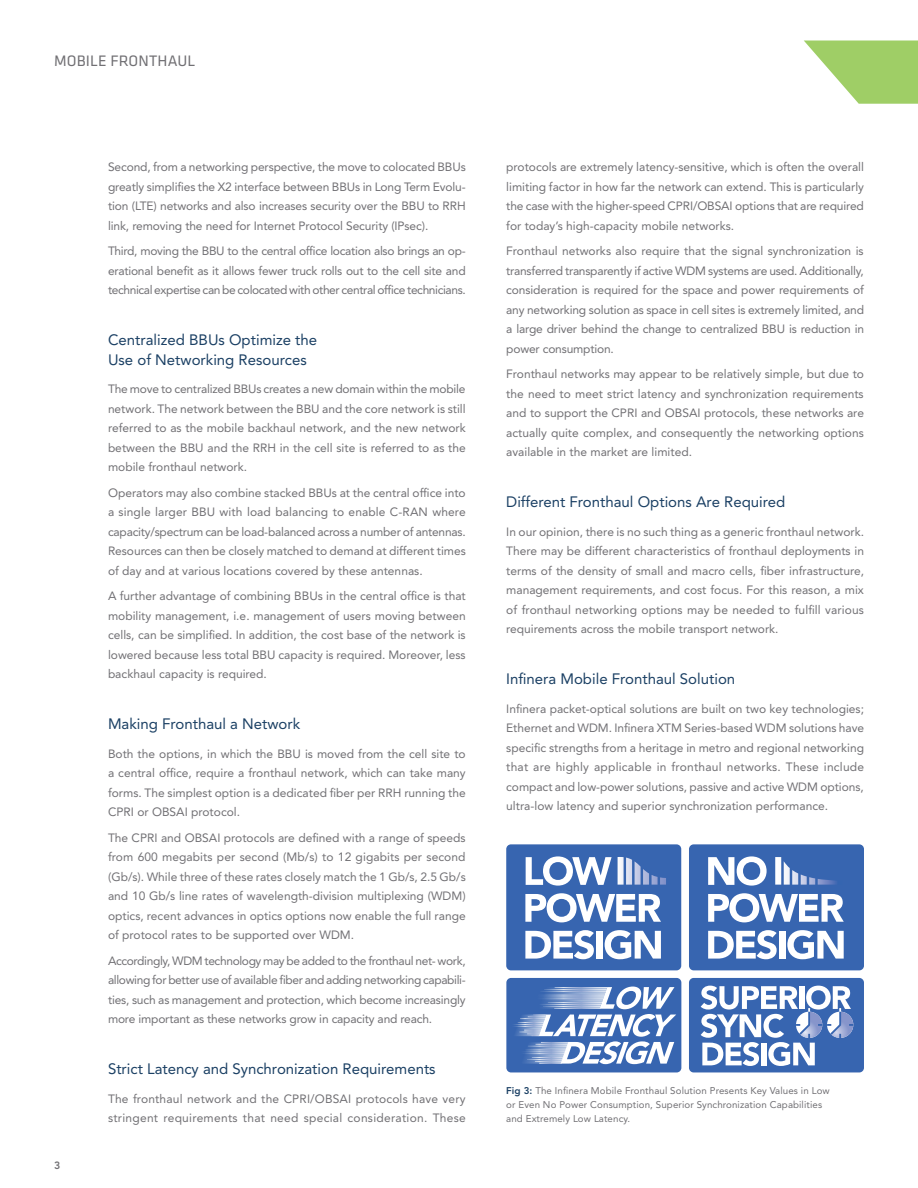
<style>
.page{position:relative;width:918px;height:1188px;background:#fff}
.page>*{position:absolute;margin:0;border:0;box-sizing:border-box;transform-origin:0 0}
.t1{font:15.75px "Klavika";letter-spacing:.01em;color:#717074}
.t2{font:15px/19.5px "Avenir LT Std";color:#1b4064}
.t3{font:12px/19.5px "Avenir LT Std";color:#717074;text-align:justify}
.t4{font:12px/19.5px "Avenir LT Std";letter-spacing:.025em;color:#717074}
.t5{font:800 10.5px "Avenir LT Std";color:#717074}
.t6{font:9.75px/14.2px "Avenir LT Std";letter-spacing:.01em;color:#717074}
.s1{font-weight:800;color:#1b4064}
</style>
<div class="page">
<svg style="left:804px;top:40px;width:114px;height:64px"></svg>
<div style="left:689px;top:978px;width:175px;height:94px;background:#3765b0;border-radius:5px"></div>
<svg style="left:701px;top:986px;width:152px;height:80px"></svg>
<div style="left:506px;top:978px;width:175px;height:94px;background:#3765b0;border-radius:5px"></div>
<svg style="left:514px;top:987px;width:162px;height:77px"></svg>
<div style="left:689px;top:844px;width:175px;height:126px;background:#3765b0;border-radius:5px"></div>
<svg style="left:708px;top:856px;width:59px;height:30px"></svg>
<svg style="left:708px;top:893px;width:136px;height:29px"></svg>
<svg style="left:708px;top:930px;width:69px;height:29px"></svg>
<div style="left:779px;top:931px;width:6px;height:28px;background:#fff"></div>
<svg style="left:787px;top:930px;width:57px;height:29px"></svg>
<svg style="left:775px;top:857px;width:61px;height:28px"></svg>
<div style="left:506px;top:844px;width:175px;height:126px;background:#3765b0;border-radius:5px"></div>
<svg style="left:526px;top:856px;width:86px;height:30px"></svg>
<svg style="left:525px;top:893px;width:136px;height:29px"></svg>
<svg style="left:525px;top:930px;width:69px;height:29px"></svg>
<div style="left:596px;top:931px;width:7px;height:28px;background:#fff"></div>
<svg style="left:605px;top:930px;width:56px;height:29px"></svg>
<svg style="left:618px;top:857px;width:48px;height:28px"></svg>
<h1 class="t1" style="left:54px;top:50px;width:143px">MOBILE FRONTHAUL</h1>
<p class="t5" style="left:54px;top:1159px;width:8px">3</p>
<p class="t3" style="left:108px;top:157px;width:359px">Second, from a networking perspective, the move to colocated BBUs greatly simplifies the X2 interface between BBUs in Long Term Evolu&shy;tion (LTE) networks and also increases security over the BBU to RRH link, removing the need for Internet Protocol Security (IPsec).</p>
<p class="t3" style="left:108px;top:241px;width:359px">Third, moving the BBU to the central office location also brings an op&shy;erational benefit as it allows fewer truck rolls out to the cell site and technical expertise can be colocated with other central office technicians.</p>
<p class="t2" style="left:108px;top:330px;width:211px">Centralized BBUs Optimize the<br>Use of Networking Resources</p>
<p class="t3" style="left:108px;top:379px;width:359px">The move to centralized BBUs creates a new domain within the mobile network. The network between the BBU and the core network is still referred to as the mobile backhaul network, and the new network between the BBU and the RRH in the cell site is referred to as the mobile fronthaul network.</p>
<p class="t3" style="left:108px;top:483px;width:359px">Operators may also combine stacked BBUs at the central office into a single larger BBU with load balancing to enable C-RAN where capacity/spectrum can be load-balanced across a number of antennas.<br>Resources can then be closely matched to demand at different times of day and at various locations covered by these antennas.</p>
<p class="t3" style="left:108px;top:586px;width:359px">A further advantage of combining BBUs in the central office is that mobility management, i.e. management of users moving between cells, can be simplified. In addition, the cost base of the network is lowered because less total BBU capacity is required. Moreover, less backhaul capacity is required.</p>
<p class="t2" style="left:108px;top:714px;width:194px">Making Fronthaul a Network</p>
<p class="t3" style="left:108px;top:744px;width:359px">Both the options, in which the BBU is moved from the cell site to a central office, require a fronthaul network, which can take many forms. The simplest option is a dedicated fiber per RRH running the CPRI or OBSAI protocol.</p>
<p class="t3" style="left:108px;top:828px;width:359px">The CPRI and OBSAI protocols are defined with a range of speeds from 600 megabits per second (Mb/s) to 12 gigabits per second (Gb/s). While three of these rates closely match the 1 Gb/s, 2.5 Gb/s and 10 Gb/s line rates of wavelength-division multiplexing (WDM) optics, recent advances in optics options now enable the full range of protocol rates to be supported over WDM.</p>
<p class="t3" style="left:108px;top:951px;width:359px">Accordingly, WDM technology may be added to the fronthaul net- work, allowing for better use of available fiber and adding networking capabili&shy;ties, such as management and protection, which become increasingly more important as these networks grow in capacity and reach.</p>
<p class="t2" style="left:108px;top:1059px;width:329px">Strict Latency and Synchronization Requirements</p>
<p class="t4" style="left:108px;top:1089px;width:359px">The fronthaul network and the CPRI/OBSAI protocols have very stringent requirements that need special consideration. These</p>
<p class="t3" style="left:506px;top:157px;width:359px">protocols are extremely latency-sensitive, which is often the overall limiting factor in how far the network can extend. This is particularly the case with the higher-speed CPRI/OBSAI options that are required for today’s high-capacity mobile networks.</p>
<p class="t3" style="left:506px;top:241px;width:359px">Fronthaul networks also require that the signal synchronization is transferred transparently if active WDM systems are used. Additionally, consideration is required for the space and power requirements of any networking solution as space in cell sites is extremely limited, and a large driver behind the change to centralized BBU is reduction in power consumption.</p>
<p class="t3" style="left:506px;top:364px;width:359px">Fronthaul networks may appear to be relatively simple, but due to the need to meet strict latency and synchronization requirements and to support the CPRI and OBSAI protocols, these networks are actually quite complex, and consequently the networking options available in the market are limited.</p>
<p class="t2" style="left:506px;top:492px;width:281px">Different Fronthaul Options Are Required</p>
<p class="t3" style="left:506px;top:522px;width:359px">In our opinion, there is no such thing as a generic fronthaul network.<br>There may be different characteristics of fronthaul deployments in terms of the density of small and macro cells, fiber infrastructure, management requirements, and cost focus. For this reason, a mix of fronthaul networking options may be needed to fulfill various requirements across the mobile transport network.</p>
<p class="t2" style="left:506px;top:669px;width:231px">Infinera Mobile Fronthaul Solution</p>
<p class="t3" style="left:506px;top:699px;width:359px">Infinera packet-optical solutions are built on two key technologies; Ethernet and WDM. Infinera XTM Series-based WDM solutions have specific strengths from a heritage in metro and regional networking that are highly applicable in fronthaul networks. These include compact and low-power solutions, passive and active WDM options, ultra-low latency and superior synchronization performance.</p>
<p class="t6" style="left:506px;top:1083px;width:325px"><span class="s1">Fig 3:</span> The Infinera Mobile Fronthaul Solution Presents Key Values in Low or Even No Power Consumption, Superior Synchronization Capabilities and Extremely Low Latency.</p>
</div>
